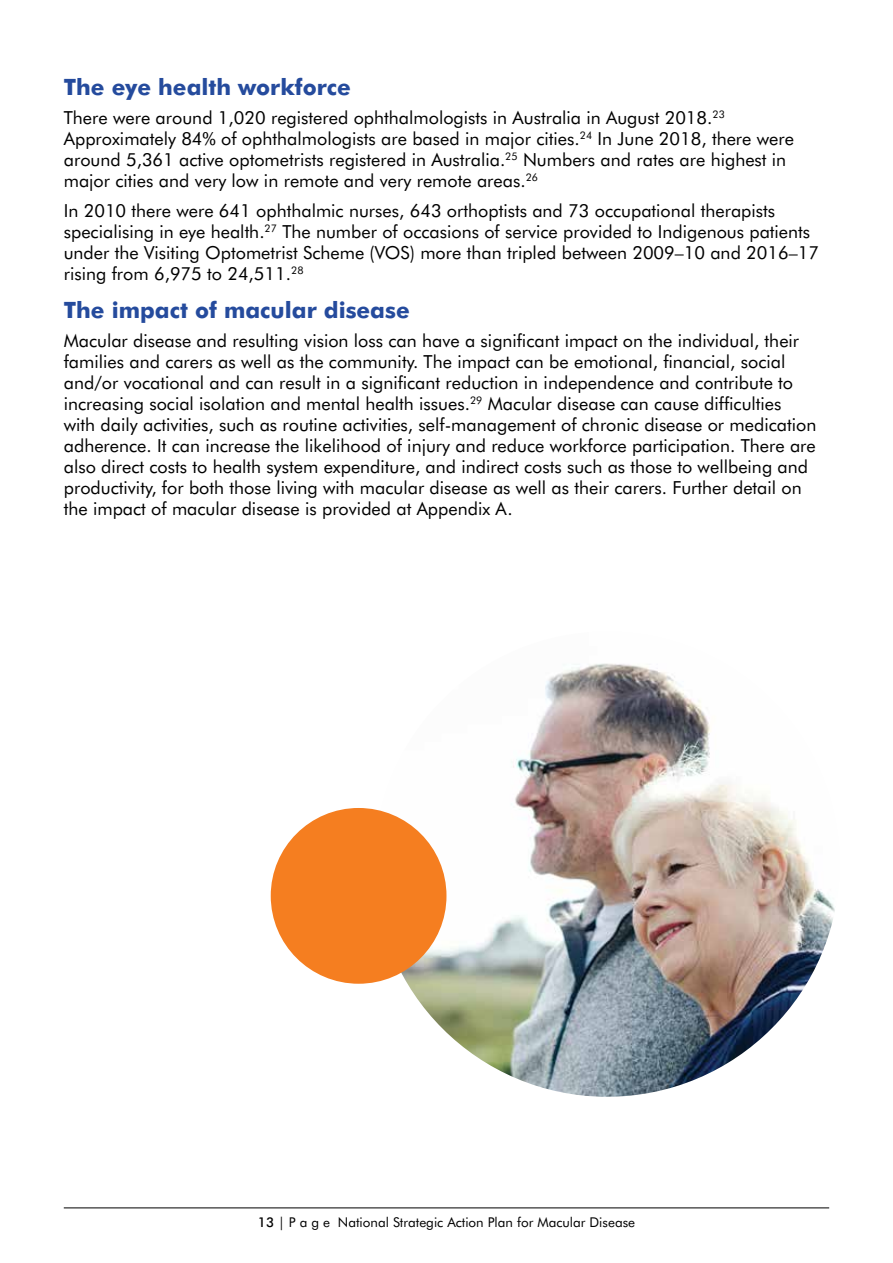
<style>
.page{position:relative;width:893px;height:1263px;background:#fff}
.page>*{position:absolute;margin:0;border:0;box-sizing:border-box;transform-origin:0 0}
.t1{font:700 22.5px "Futura BT";color:#254b9d}
.t2{font:18px/21px "Futura BT";color:#000}
.t3{font:13.5px "Futura BT";color:#000}
.s1{font-weight:500}
</style>
<div class="page">
<hr style="left:64px;top:1207px;width:765px;height:1px;background:#000">
<img style="left:374px;top:631px;width:466px;height:466px;border-radius:233px">
<div style="left:271px;top:808px;width:175px;height:176px;background:#f57e20;border-radius:50%"></div>
<p class="t1" style="left:64px;top:73px;width:289px">The eye health workforce</p>
<p class="t2" style="left:64px;top:107px;width:732px">There were around 1,020 registered ophthalmologists in Australia in August 2018.<sup>23<br></sup>Approximately 84% of ophthalmologists are based in major cities.<sup>24</sup> In June 2018, there were around 5,361 active optometrists registered in Australia.<sup>25</sup> Numbers and rates are highest in major cities and very low in remote and very remote areas.<sup>26</sup></p>
<p class="t2" style="left:64px;top:200px;width:757px">In 2010 there were 641 ophthalmic nurses, 643 orthoptists and 73 occupational therapists specialising in eye health.<sup>27</sup> The number of occasions of service provided to Indigenous patients under the Visiting Optometrist Scheme (VOS) more than tripled between 2009–10 and 2016–17 rising from 6,975 to 24,511.<sup>28</sup></p>
<p class="t1" style="left:64px;top:296px;width:348px">The impact of macular disease</p>
<p class="t2" style="left:64px;top:330px;width:754px">Macular disease and resulting vision loss can have a significant impact on the individual, their families and carers as well as the community. The impact can be emotional, financial, social and/or vocational and can result in a significant reduction in independence and contribute to increasing social isolation and mental health issues.<sup>29</sup> Macular disease can cause difficulties with daily activities, such as routine activities, self-management of chronic disease or medication adherence. It can increase the likelihood of injury and reduce workforce participation. There are also direct costs to health system expenditure, and indirect costs such as those to wellbeing and productivity, for both those living with macular disease as well as their carers. Further detail on the impact of macular disease is provided at Appendix A.</p>
<p class="t3" style="left:258px;top:1213px;width:379px"><span class="s1">13</span> | P a g e National Strategic Action Plan for Macular Disease</p>
</div>
